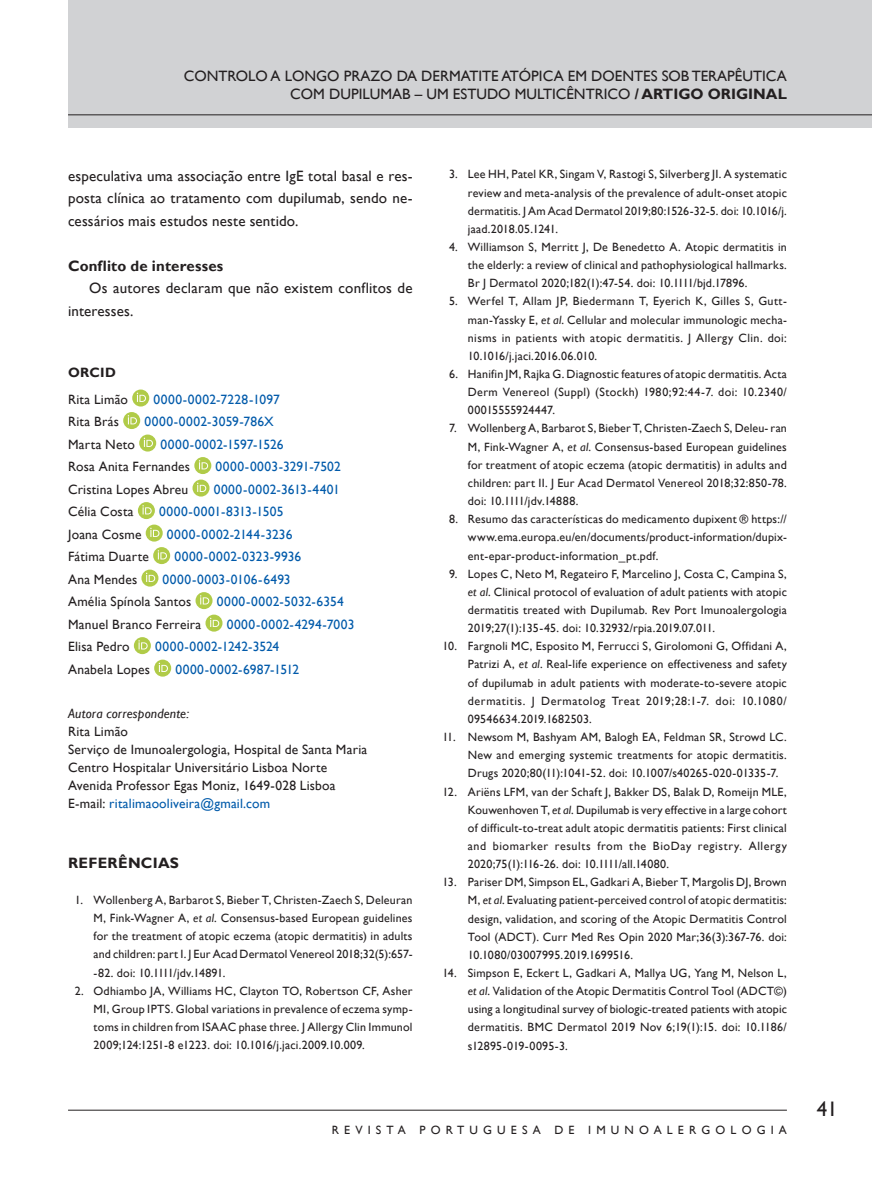
<style>
.page{position:relative;width:872px;height:1191px;background:#fff}
.page>*{position:absolute;margin:0;border:0;box-sizing:border-box;transform-origin:0 0}
.t1{font:21px "Gill Sans";color:#231f20}
.t2{font:15px/22.5px "Gill Sans";color:#231f20;text-align:justify}
.t3{font:700 15px "Gill Sans";letter-spacing:.015em;color:#231f20}
.t4{font:13.5px/18px "Gill Sans";letter-spacing:.015em;color:#231f20}
.t5{font:13.5px "Gill Sans";letter-spacing:.02em;color:#015aaa}
.t6{font:italic 13.5px "Gill Sans";letter-spacing:.01em;color:#231f20}
.t7{font:700 13.5px "Gill Sans";letter-spacing:.025em;color:#231f20}
.t8{font:12px/18.1px "Gill Sans";letter-spacing:.015em;color:#231f20;text-align:justify}
.t9{font:12px "Gill Sans";letter-spacing:.43em;color:#231f20}
.s1{font-weight:700}
.s2{color:#015aaa}
.s3{font-style:italic}
</style>
<div class="page">
<div style="left:68px;top:0;width:804px;height:128px;background:#d1d2d4"></div>
<hr style="left:68px;top:114px;width:804px;height:1px;background:#231f20">
<hr style="left:68px;top:1109px;width:719px;height:1px;background:#231f20">
<div style="left:132px;top:389px;width:17px;height:17px;background:#b0cb48;border-radius:50%"></div>
<svg style="left:137px;top:392px;width:9px;height:10px"></svg>
<div style="left:123px;top:412px;width:17px;height:17px;background:#b0cb48;border-radius:50%"></div>
<svg style="left:128px;top:415px;width:9px;height:9px"></svg>
<svg style="left:139px;top:434px;width:17px;height:17px"></svg>
<svg style="left:144px;top:437px;width:9px;height:10px"></svg>
<svg style="left:194px;top:457px;width:17px;height:17px"></svg>
<svg style="left:199px;top:460px;width:9px;height:9px"></svg>
<div style="left:192px;top:479px;width:17px;height:17px;background:#b0cb48;border-radius:50%"></div>
<svg style="left:197px;top:482px;width:9px;height:10px"></svg>
<div style="left:138px;top:502px;width:17px;height:17px;background:#b0cb48;border-radius:50%"></div>
<svg style="left:142px;top:505px;width:10px;height:9px"></svg>
<svg style="left:146px;top:524px;width:17px;height:17px"></svg>
<svg style="left:150px;top:527px;width:9px;height:10px"></svg>
<svg style="left:153px;top:547px;width:17px;height:17px"></svg>
<svg style="left:158px;top:550px;width:9px;height:9px"></svg>
<div style="left:141px;top:569px;width:17px;height:17px;background:#b0cb48;border-radius:50%"></div>
<svg style="left:146px;top:572px;width:9px;height:10px"></svg>
<svg style="left:195px;top:592px;width:17px;height:17px"></svg>
<svg style="left:200px;top:595px;width:9px;height:9px"></svg>
<div style="left:205px;top:614px;width:17px;height:17px;background:#b0cb48;border-radius:50%"></div>
<svg style="left:210px;top:617px;width:9px;height:10px"></svg>
<div style="left:134px;top:637px;width:17px;height:17px;background:#b0cb48;border-radius:50%"></div>
<svg style="left:138px;top:640px;width:10px;height:9px"></svg>
<svg style="left:154px;top:659px;width:17px;height:17px"></svg>
<svg style="left:159px;top:662px;width:9px;height:10px"></svg>
<p class="t2" style="left:184px;top:67px;width:604px;line-height:18px;text-align:right">CONTROLO A LONGO PRAZO DA DERMATITE ATÓPICA EM DOENTES SOB TERAPÊUTICA<br>COM DUPILUMAB – UM ESTUDO MULTICÊNTRICO <span class="s1">/ ARTIGO ORIGINAL</span></p>
<p class="t2" style="left:68px;top:164px;width:346px">especulativa uma associação entre IgE total basal e res&shy;posta clínica ao tratamento com dupilumab, sendo ne&shy;cessários mais estudos neste sentido.</p>
<p class="t3" style="left:68px;top:256px;width:157px">Conflito de interesses</p>
<p class="t2" style="left:68px;top:277px;width:346px;text-indent:21px">Os autores declaram que não existem conflitos de interesses.</p>
<p class="t7" style="left:68px;top:364px;width:49px">ORCID</p>
<p class="t4" style="left:68px;top:390px;width:61px">Rita Limão</p>
<p class="t5" style="left:153px;top:391px;width:128px">0000-0002-7228-1097</p>
<p class="t4" style="left:68px;top:413px;width:52px">Rita Brás</p>
<p class="t5" style="left:144px;top:414px;width:131px">0000-0002-3059-786X</p>
<p class="t4" style="left:68px;top:435px;width:68px">Marta Neto</p>
<p class="t5" style="left:160px;top:436px;width:125px">0000-0002-1597-1526</p>
<p class="t4" style="left:68px;top:458px;width:124px">Rosa Anita Fernandes</p>
<p class="t5" style="left:215px;top:459px;width:127px">0000-0003-3291-7502</p>
<p class="t4" style="left:68px;top:480px;width:122px">Cristina Lopes Abreu</p>
<p class="t5" style="left:214px;top:481px;width:128px">0000-0002-3613-4401</p>
<p class="t4" style="left:68px;top:503px;width:67px">Célia Costa</p>
<p class="t5" style="left:159px;top:504px;width:126px">0000-0001-8313-1505</p>
<p class="t4" style="left:68px;top:525px;width:75px">Joana Cosme</p>
<p class="t5" style="left:167px;top:526px;width:127px">0000-0002-2144-3236</p>
<p class="t4" style="left:68px;top:548px;width:82px">Fátima Duarte</p>
<p class="t5" style="left:174px;top:549px;width:128px">0000-0002-0323-9936</p>
<p class="t4" style="left:68px;top:570px;width:71px">Ana Mendes</p>
<p class="t5" style="left:163px;top:571px;width:130px">0000-0003-0106-6493</p>
<p class="t4" style="left:68px;top:593px;width:125px">Amélia Spínola Santos</p>
<p class="t5" style="left:217px;top:594px;width:129px">0000-0002-5032-6354</p>
<p class="t4" style="left:68px;top:615px;width:135px">Manuel Branco Ferreira</p>
<p class="t5" style="left:227px;top:616px;width:129px">0000-0002-4294-7003</p>
<p class="t4" style="left:68px;top:638px;width:63px">Elisa Pedro</p>
<p class="t5" style="left:155px;top:639px;width:126px">0000-0002-1242-3524</p>
<p class="t4" style="left:68px;top:660px;width:83px">Anabela Lopes</p>
<p class="t5" style="left:175px;top:661px;width:125px">0000-0002-6987-1512</p>
<p class="t6" style="left:68px;top:706px;width:122px">Autora correspondente:</p>
<p class="t4" style="left:68px;top:723px;width:301px">Rita Limão<br>Serviço de Imunoalergologia, Hospital de Santa Maria Centro Hospitalar Universitário Lisboa Norte Avenida Professor Egas Moniz, 1649-028 Lisboa E-mail: <span class="s2">ritalimaooliveira@gmail.com</span></p>
<p class="t3" style="left:68px;top:853px;width:112px">REFERÊNCIAS</p>
<p class="t8" style="left:94px;top:891px;width:320px;text-indent:-19px">1. Wollenberg A, Barbarot S, Bieber T, Christen-Zaech S, Deleuran M, Fink-Wagner A, <span class="s3">et al</span>. Consensus-based European guidelines for the treatment of atopic eczema (atopic dermatitis) in adults and children: part I. J Eur Acad Dermatol Venereol 2018;32(5):657-</p>
<p class="t8" style="left:98px;top:963px;width:129px">82. doi: 10.1111/jdv.14891.</p>
<p class="t8" style="left:94px;top:982px;width:320px;text-indent:-19px">2. Odhiambo JA, Williams HC, Clayton TO, Robertson CF, Asher MI, Group IPTS. Global variations in prevalence of eczema symp&shy;toms in children from ISAAC phase three. J Allergy Clin Immunol 2009;124:1251-8 e1223. doi: 10.1016/j.jaci.2009.10.009.</p>
<p class="t8" style="left:468px;top:165px;width:320px;text-indent:-19px">3. Lee HH, Patel KR, Singam V, Rastogi S, Silverberg JI. A systematic review and meta-analysis of the prevalence of adult-onset atopic dermatitis. J Am Acad Dermatol 2019;80:1526-32-5. doi: 10.1016/j. jaad.2018.05.1241.</p>
<p class="t8" style="left:468px;top:238px;width:320px;text-indent:-19px">4. Williamson S, Merritt J, De Benedetto A. Atopic dermatitis in the elderly: a review of clinical and pathophysiological hallmarks.<br>Br J Dermatol 2020;182(1):47-54. doi: 10.1111/bjd.17896.</p>
<p class="t8" style="left:468px;top:292px;width:320px;text-indent:-19px">5. Werfel T, Allam JP, Biedermann T, Eyerich K, Gilles S, Gutt&shy;man-Yassky E, <span class="s3">et al</span>. Cellular and molecular immunologic mecha&shy;nisms in patients with atopic dermatitis. J Allergy Clin. doi:<br>10.1016/j.jaci.2016.06.010.</p>
<p class="t8" style="left:468px;top:365px;width:320px;text-indent:-19px">6. Hanifin JM, Rajka G. Diagnostic features of atopic dermatitis. Acta Derm Venereol (Suppl) (Stockh) 1980;92:44-7. doi: 10.2340/ 00015555924447.</p>
<p class="t8" style="left:468px;top:419px;width:320px;text-indent:-19px">7. Wollenberg A, Barbarot S, Bieber T, Christen-Zaech S, Deleu- ran M, Fink-Wagner A, <span class="s3">et al</span>. Consensus-based European guidelines for treatment of atopic eczema (atopic dermatitis) in adults and children: part II. J Eur Acad Dermatol Venereol 2018;32:850-78. doi: 10.1111/jdv.14888.</p>
<p class="t8" style="left:468px;top:510px;width:320px;text-indent:-19px">8. Resumo das características do medicamento dupixent ® https:// www.ema.europa.eu/en/documents/product-information/dupix&shy;ent-epar-product-information_pt.pdf.</p>
<p class="t8" style="left:468px;top:565px;width:320px;text-indent:-19px">9. Lopes C, Neto M, Regateiro F, Marcelino J, Costa C, Campina S, <span class="s3">et al</span>. Clinical protocol of evaluation of adult patients with atopic dermatitis treated with Dupilumab. Rev Port Imunoalergologia 2019;27(1):135-45. doi: 10.32932/rpia.2019.07.011.</p>
<p class="t8" style="left:468px;top:637px;width:320px;text-indent:-26px">10. Fargnoli MC, Esposito M, Ferrucci S, Girolomoni G, Offidani A, Patrizi A, <span class="s3">et al</span>. Real-life experience on effectiveness and safety of dupilumab in adult patients with moderate-to-severe atopic dermatitis. J Dermatolog Treat 2019;28:1-7. doi: 10.1080/ 09546634.2019.1682503.</p>
<p class="t8" style="left:468px;top:728px;width:320px;text-indent:-26px">11. Newsom M, Bashyam AM, Balogh EA, Feldman SR, Strowd LC.<br>New and emerging systemic treatments for atopic dermatitis.<br>Drugs 2020;80(11):1041-52. doi: 10.1007/s40265-020-01335-7.</p>
<p class="t8" style="left:468px;top:782px;width:320px;text-indent:-26px">12. Ariëns LFM, van der Schaft J, Bakker DS, Balak D, Romeijn MLE, Kouwenhoven T, <span class="s3">et al</span>. Dupilumab is very effective in a large cohort of difficult-to-treat adult atopic dermatitis patients: First clinical and biomarker results from the BioDay registry. Allergy 2020;75(1):116-26. doi: 10.1111/all.14080.</p>
<p class="t8" style="left:468px;top:873px;width:320px;text-indent:-26px">13. Pariser DM, Simpson EL, Gadkari A, Bieber T, Margolis DJ, Brown M, <span class="s3">et al</span>. Evaluating patient-perceived control of atopic dermatitis: design, validation, and scoring of the Atopic Dermatitis Control Tool (ADCT). Curr Med Res Opin 2020 Mar;36(3):367-76. doi:<br>10.1080/03007995.2019.1699516.</p>
<p class="t8" style="left:468px;top:964px;width:320px;text-indent:-26px">14. Simpson E, Eckert L, Gadkari A, Mallya UG, Yang M, Nelson L, <span class="s3">et al</span>. Validation of the Atopic Dermatitis Control Tool (ADCT©) using a longitudinal survey of biologic-treated patients with atopic dermatitis. BMC Dermatol 2019 Nov 6;19(1):15. doi: 10.1186/ s12895-019-0095-3.</p>
<p class="t9" style="left:332px;top:1123px;width:456px">REVISTA PORTUGUESA DE IMUNOALERGOLOGIA</p>
<h1 class="t1" style="left:816px;top:1096px;width:22px">41</h1>
</div>
